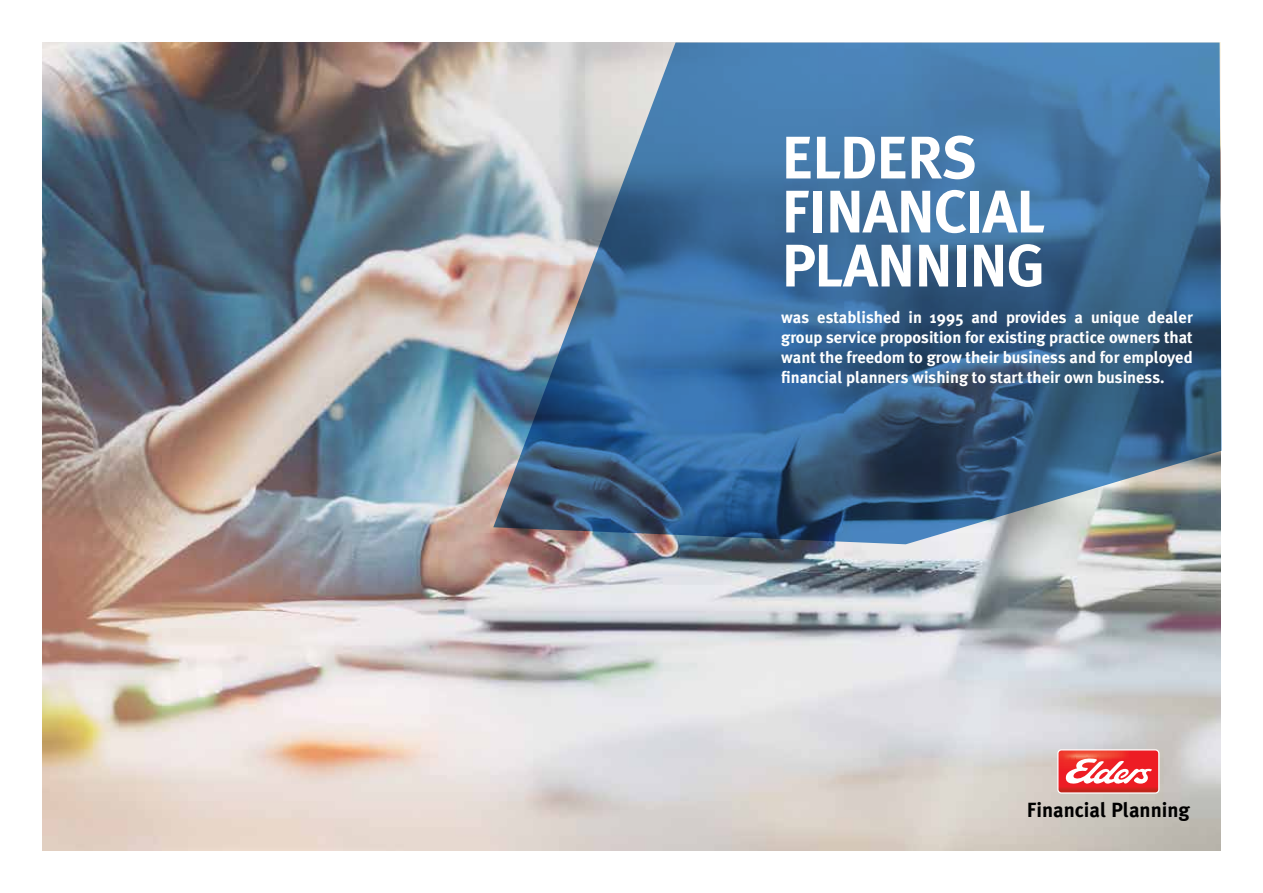
<style>
.page{position:relative;width:1263px;height:893px;background:#fff}
.page>*{position:absolute;margin:0;border:0;box-sizing:border-box;transform-origin:0 0}
.t1{font:700 60px/54px "Meta Plus";letter-spacing:-.025em;color:#fff}
.t2{font:700 20.55px "Meta Plus";color:#000}
.t3{font:700 16.5px/19.8px "Meta Plus";color:#fff;text-align:justify}
</style>
<div class="page">
<img style="left:43px;top:43px;width:1177px;height:807px">
<svg style="left:493px;top:43px;width:728px;height:501px;background:#557b9f"></svg>
<div style="left:1057px;top:749px;width:102px;height:45px;border:1px solid #fff;border-radius:4px"></div>
<svg style="left:1058px;top:750px;width:101px;height:43px"></svg>
<h1 class="t1" style="left:781px;top:130px;width:265px">ELDERS<br>FINANCIAL<br>PLANNING</h1>
<p class="t3" style="left:781px;top:308px;width:413px">was established in 1995 and provides a unique dealer group service proposition for existing practice owners that want the freedom to grow their business and for employed financial planners wishing to start their own business.</p>
<p class="t2" style="left:1027px;top:798px;width:165px">Financial Planning</p>
</div>
